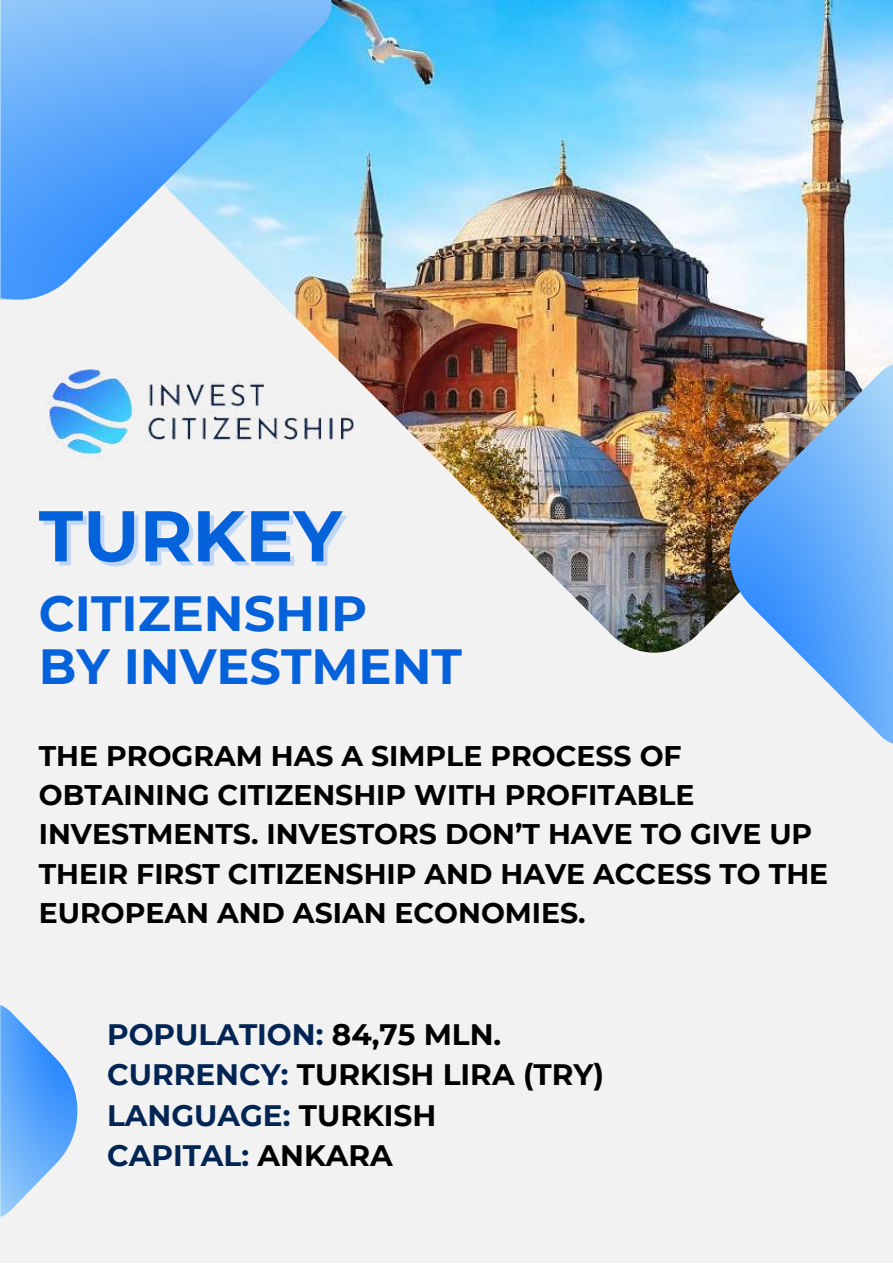
<style>
.page{position:relative;width:893px;height:1264px;background:#fff}
.page>*{position:absolute;margin:0;border:0;box-sizing:border-box;transform-origin:0 0}
.t1{font:700 71.7px "Montserrat";color:#0662db}
.t2{font:700 49.35px/52.8px "Montserrat";color:#0662db}
.t3{font:700 29.55px/40.5px "Montserrat";color:#000}
.t4{font:700 28.35px/39.3px "Montserrat";color:#000}
.s1{color:#022554}
</style>
<div class="page">
<div style="left:0;top:0;width:892px;height:1262px;background:#f2f2f2"></div>
<img style="left:285px;top:0;width:607px;height:652px">
<svg style="left:0;top:0;width:334px;height:307px;background:#83c0f8"></svg>
<img style="left:722px;top:360px;width:170px;height:384px">
<img style="left:46px;top:354px;width:318px;height:114px">
<svg style="left:0;top:1005px;width:78px;height:212px"></svg>
<h1 class="t1" style="left:39px;top:492px;width:304px">TURKEY</h1>
<h2 class="t2" style="left:39px;top:587px;width:424px">CITIZENSHIP<br>BY INVESTMENT</h2>
<p class="t4" style="left:39px;top:736px;width:790px">THE PROGRAM HAS A SIMPLE PROCESS OF OBTAINING CITIZENSHIP WITH PROFITABLE INVESTMENTS. INVESTORS DON’T HAVE TO GIVE UP THEIR FIRST CITIZENSHIP AND HAVE ACCESS TO THE EUROPEAN AND ASIAN ECONOMIES.</p>
<p class="t3" style="left:107px;top:1013px;width:498px"><span class="s1">POPULATION:</span> 84,75 MLN.<br><span class="s1">CURRENCY:</span> TURKISH LIRA (TRY)<br><span class="s1">LANGUAGE:</span> TURKISH<br><span class="s1">CAPITAL:</span> ANKARA</p>
</div>
